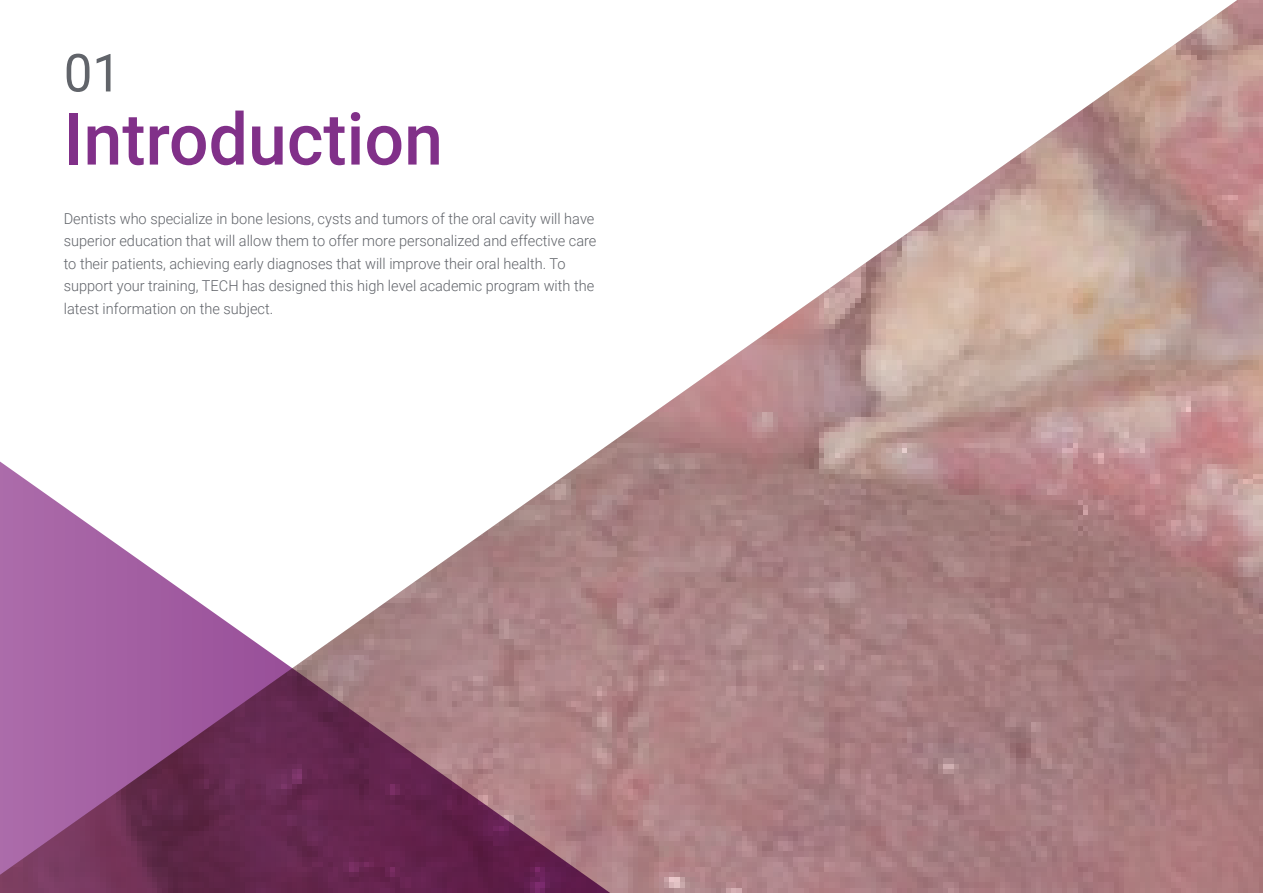
<style>
.page{position:relative;width:1263px;height:893px;background:#fff}
.page>*{position:absolute;margin:0;border:0;box-sizing:border-box;transform-origin:0 0}
.t1{font:500 72px "Roboto";color:#813089}
.t2{font:52.5px "Roboto";color:#61646a}
.t3{font:300 15px/22.5px "Roboto";color:#61646a}
</style>
<div class="page">
<img style="left:606px;top:0;width:657px;height:893px">
<svg style="left:0;top:446px;width:640px;height:447px"></svg>
<h2 class="t2" style="left:64px;top:36px;width:59px">01</h2>
<h1 class="t1" style="left:64px;top:89px;width:381px">Introduction</h1>
<p class="t3" style="left:64px;top:207px;width:534px">Dentists who specialize in bone lesions, cysts and tumors of the oral cavity will have superior education that will allow them to offer more personalized and effective care to their patients, achieving early diagnoses that will improve their oral health. To support your training, TECH has designed this high level academic program with the latest information on the subject.</p>
</div>
